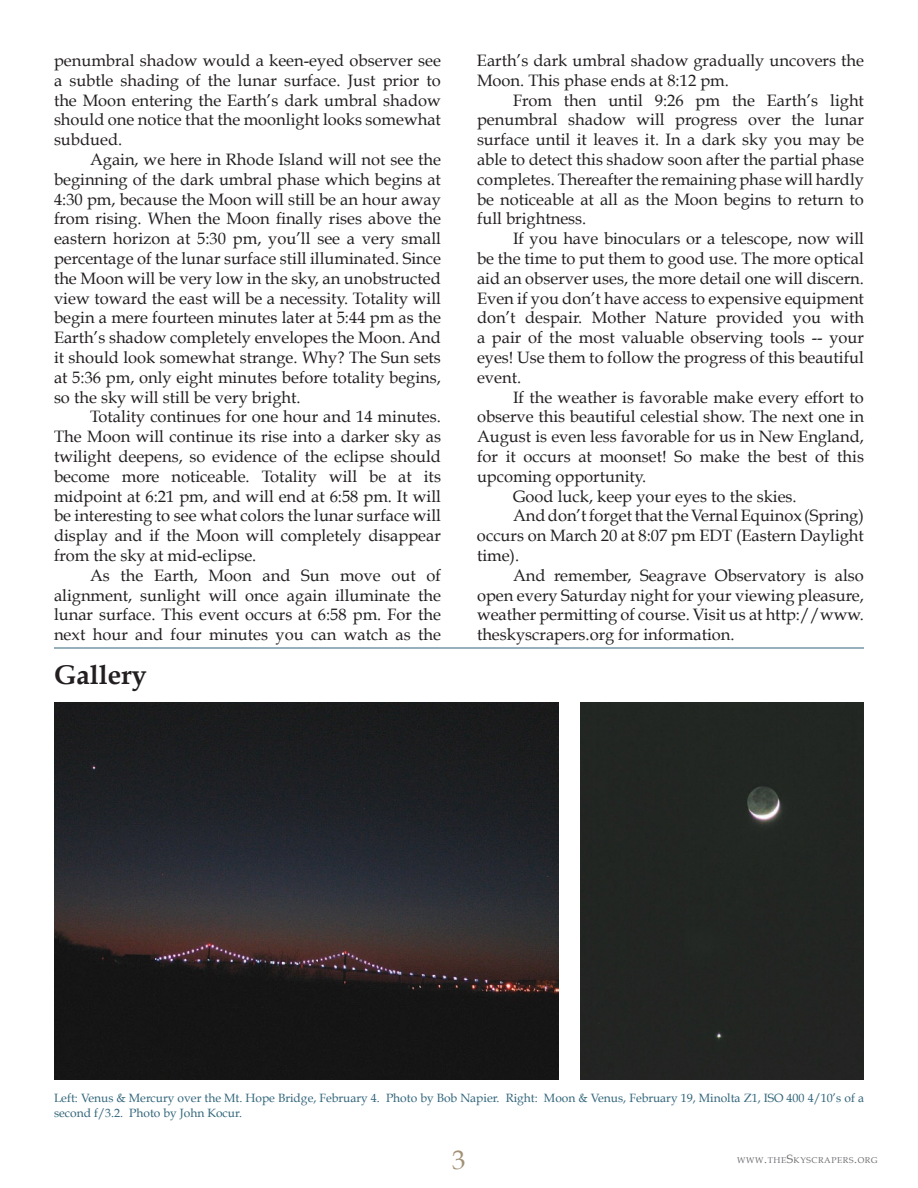
<style>
.page{position:relative;width:918px;height:1188px;background:#fff}
.page>*{position:absolute;margin:0;border:0;box-sizing:border-box;transform-origin:0 0}
.t1{font:700 27px "Book Antiqua";color:#231f20}
.t2{font:27px "Book Antiqua";color:#a19175}
.t3{font:16.5px/19.8px "Book Antiqua";color:#231f20;text-align:justify}
.t4{font:12px/14.4px "Book Antiqua";color:#31657a}
.t5{font:8.4px "Book Antiqua";letter-spacing:.07em;color:#6c6d70}
.s1{font-size:12px}
</style>
<div class="page">
<div style="left:580px;top:702px;width:284px;height:378px;background:#222522"></div>
<img style="left:55px;top:702px;width:504px;height:378px">
<hr style="left:54px;top:648px;width:810px;height:1px;background:#31657a">
<p class="t3" style="left:54px;top:51px;width:389px">penumbral shadow would a keen-eyed observer see a subtle shading of the lunar surface. Just prior to the Moon entering the Earth’s dark umbral shadow should one notice that the moonlight looks somewhat subdued.</p>
<p class="t3" style="left:54px;top:150px;width:389px;text-indent:36px">Again, we here in Rhode Island will not see the beginning of the dark umbral phase which begins at 4:30 pm, because the Moon will still be an hour away from rising. When the Moon finally rises above the eastern horizon at 5:30 pm, you’ll see a very small percentage of the lunar surface still illuminated. Since the Moon will be very low in the sky, an unobstructed view toward the east will be a necessity. Totality will begin a mere fourteen minutes later at 5:44 pm as the Earth’s shadow completely envelopes the Moon. And it should look somewhat strange. Why? The Sun sets at 5:36 pm, only eight minutes before totality begins, so the sky will still be very bright.</p>
<p class="t3" style="left:54px;top:407px;width:389px;text-indent:36px">Totality continues for one hour and 14 minutes.<br>The Moon will continue its rise into a darker sky as twilight deepens, so evidence of the eclipse should become more noticeable. Totality will be at its midpoint at 6:21 pm, and will end at 6:58 pm. It will be interesting to see what colors the lunar surface will display and if the Moon will completely disappear from the sky at mid-eclipse.</p>
<p class="t3" style="left:54px;top:565px;width:389px;text-indent:36px">As the Earth, Moon and Sun move out of alignment, sunlight will once again illuminate the lunar surface. This event occurs at 6:58 pm. For the next hour and four minutes you can watch as the</p>
<h1 class="t1" style="left:54px;top:659px;width:94px">Gallery</h1>
<p class="t3" style="left:477px;top:51px;width:389px">Earth’s dark umbral shadow gradually uncovers the<br>Moon. This phase ends at 8:12 pm.</p>
<p class="t3" style="left:477px;top:90px;width:389px;text-indent:36px">From then until 9:26 pm the Earth’s light penumbral shadow will progress over the lunar surface until it leaves it. In a dark sky you may be able to detect this shadow soon after the partial phase completes. Thereafter the remaining phase will hardly be noticeable at all as the Moon begins to return to full brightness.</p>
<p class="t3" style="left:477px;top:229px;width:389px;text-indent:36px">If you have binoculars or a telescope, now will be the time to put them to good use. The more optical aid an observer uses, the more detail one will discern.<br>Even if you don’t have access to expensive equipment don’t despair. Mother Nature provided you with a pair of the most valuable observing tools -- your eyes! Use them to follow the progress of this beautiful event.</p>
<p class="t3" style="left:513px;top:387px;width:352px">If the weather is favorable make every effort to</p>
<p class="t3" style="left:477px;top:407px;width:389px">observe this beautiful celestial show. The next one in</p>
<p class="t3" style="left:477px;top:427px;width:389px">August is even less favorable for us in New England,</p>
<p class="t3" style="left:477px;top:447px;width:389px">for it occurs at moonset! So make the best of this</p>
<p class="t3" style="left:477px;top:466px;width:171px">upcoming opportunity.</p>
<p class="t3" style="left:513px;top:486px;width:285px">Good luck, keep your eyes to the skies.</p>
<p class="t3" style="left:513px;top:506px;width:352px">And don’t forget that the Vernal Equinox (Spring)</p>
<p class="t3" style="left:477px;top:526px;width:388px">occurs on March 20 at 8:07 pm EDT (Eastern Daylight</p>
<p class="t3" style="left:477px;top:546px;width:44px">time).</p>
<p class="t3" style="left:513px;top:565px;width:353px">And remember, Seagrave Observatory is also</p>
<p class="t3" style="left:477px;top:585px;width:389px">open every Saturday night for your viewing pleasure,</p>
<p class="t3" style="left:477px;top:605px;width:389px">weather permitting of course. Visit us at http://www.</p>
<p class="t3" style="left:477px;top:625px;width:259px">theskyscrapers.org for information.</p>
<p class="t4" style="left:54px;top:1091px;width:812px">Left: Venus &amp; Mercury over the Mt. Hope Bridge, February 4. Photo by Bob Napier. Right: Moon &amp; Venus, February 19, Minolta Z1, ISO 400 4/10’s of a second f/3.2. Photo by John Kocur.</p>
<h1 class="t2" style="left:452px;top:1143px;width:15px">3</h1>
<p class="t5" style="left:737px;top:1155px;width:142px">WWW<span class="s1">.</span>THE<span class="s1">S</span>KYSCRAPERS<span class="s1">.</span>ORG</p>
</div>
